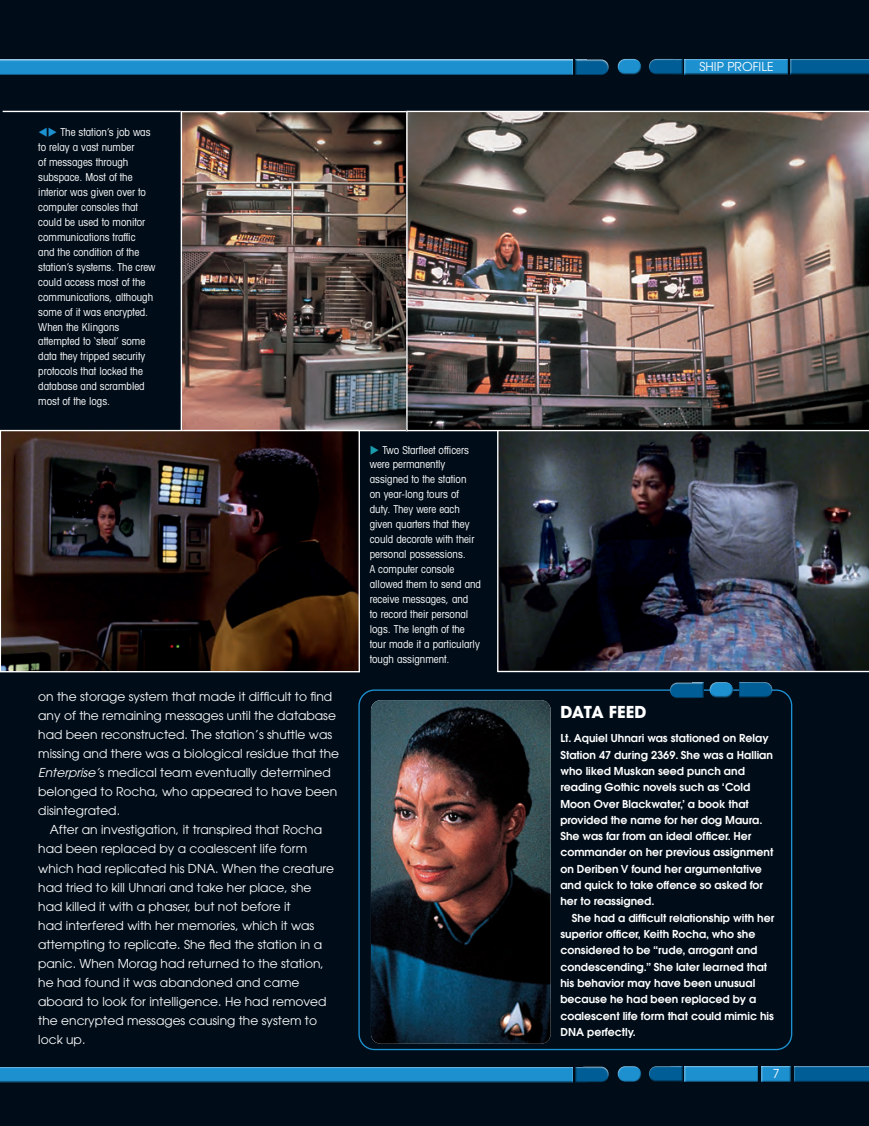
<style>
.page{position:relative;width:869px;height:1126px;background:#fff}
.page>*{position:absolute;margin:0;border:0;box-sizing:border-box;transform-origin:0 0}
.t1{font:700 16.28px "Avant Garde";letter-spacing:-.01em;color:#fff}
.t2{font:12.25px/19.1px "Avant Garde LT";color:#fff}
.t3{font:12.25px "Avant Garde";color:#fff}
.t4{font:condensed 10.85px/14.9px "Avant Garde LT";color:#fff}
.t5{font:600 10.85px/16.3px "Avant Garde";color:#fff}
.s1{color:#1d90d0}
.s2{font-style:italic}
.s3{color:#1a9cac}
</style>
<div class="page">
<div style="left:0;top:0;width:868px;height:1126px;background:#000d19"></div>
<div style="left:647px;top:58px;width:36px;height:17px;background:#231f20;opacity:.75"></div>
<div style="left:647px;top:1065px;width:36px;height:17px;background:#231f20;opacity:.75"></div>
<div style="left:574px;top:59px;width:36px;height:16px;background:#231f20;opacity:.75"></div>
<div style="left:574px;top:1066px;width:36px;height:17px;background:#231f20;opacity:.75"></div>
<div style="left:683px;top:58px;width:106px;height:17px;background:#231f20;opacity:.75"></div>
<div style="left:683px;top:1065px;width:76px;height:17px;background:#231f20;opacity:.75"></div>
<div style="left:760px;top:1065px;width:32px;height:17px;background:#231f20;opacity:.75"></div>
<div style="left:0;top:59px;width:573px;height:16px;background:#231f20;opacity:.75"></div>
<div style="left:0;top:1066px;width:573px;height:17px;background:#231f20;opacity:.75"></div>
<div style="left:788px;top:58px;width:80px;height:17px;background:#231f20;opacity:.75"></div>
<div style="left:792px;top:1065px;width:76px;height:17px;background:#231f20;opacity:.75"></div>
<div style="left:616px;top:57px;width:26px;height:14px;background:#fff;opacity:.75"></div>
<div style="left:616px;top:61px;width:27px;height:14px;background:#231f20;opacity:.75"></div>
<div style="left:616px;top:1064px;width:26px;height:14px;background:#fff;opacity:.75"></div>
<div style="left:616px;top:1068px;width:27px;height:14px;background:#231f20;opacity:.75"></div>
<img style="left:497px;top:431px;width:371px;height:241px">
<img style="left:183px;top:113px;width:222px;height:316px">
<div style="left:181px;top:111px;width:226px;height:320px;border:1px solid #fff"></div>
<img style="left:406px;top:111px;width:462px;height:320px">
<img style="left:371px;top:700px;width:179px;height:344px">
<hr style="left:3px;top:111px;width:178px;height:1px;background:#fff">
<div style="left:737px;top:681px;width:36px;height:17px;background:#231f20;opacity:.75"></div>
<div style="left:668px;top:682px;width:36px;height:17px;background:#231f20;opacity:.75"></div>
<div style="left:708px;top:680px;width:26px;height:14px;background:#fff;opacity:.75"></div>
<div style="left:708px;top:684px;width:27px;height:14px;background:#231f20;opacity:.75"></div>
<img style="left:2px;top:432px;width:356px;height:238px">
<div style="left:0;top:430px;width:360px;height:242px;border:1px solid #fff"></div>
<p class="t4" style="left:38px;top:125px;width:119px"><span class="s1">▼◆</span> The station’s job was to relay a vast number<br>of messages through subspace. Most of the interior was given over to computer consoles that could be used to monitor communications traffic<br>and the condition of the station’s systems. The crew could access most of the communications, although some of it was encrypted.<br>When the Klingons attempted to ‘steal’ some data they tripped security protocols that locked the database and scrambled most of the logs.</p>
<p class="t2" style="left:38px;top:687px;width:302px">on the storage system that made it difficult to find any of the remaining messages until the database had been reconstructed. The station’s shuttle was missing and there was a biological residue that the <span class="s2">Enterprise’</span>s medical team eventually determined belonged to Rocha, who appeared to have been disintegrated.</p>
<p class="t2" style="left:38px;top:820px;width:297px;text-indent:12px">After an investigation, it transpired that Rocha had been replaced by a coalescent life form which had replicated his DNA. When the creature had tried to kill Uhnari and take her place, she had killed it with a phaser, but not before it<br>had interfered with her memories, which it was attempting to replicate. She fled the station in a panic. When Morag had returned to the station, he had found it was abandoned and came aboard to look for intelligence. He had removed the encrypted messages causing the system to lock up.</p>
<p class="t4" style="left:369px;top:442px;width:113px"><span class="s3">◆</span> Two Starfleet officers were permanently assigned to the station<br>on year-long tours of duty. They were each given quarters that they could decorate with their personal possessions.<br>A computer console allowed them to send and receive messages, and<br>to record their personal logs. The length of the tour made it a particularly tough assignment.</p>
<p class="t3" style="left:699px;top:60px;width:76px">SHIP PROFILE</p>
<h1 class="t1" style="left:560px;top:701px;width:88px">DATA FEED</h1>
<p class="t5" style="left:560px;top:730px;width:214px">Lt. Aquiel Uhnari was stationed on Relay Station 47 during 2369. She was a Hallian who liked Muskan seed punch and reading Gothic novels such as ‘Cold Moon Over Blackwater,’ a book that provided the name for her dog Maura.<br>She was far from an ideal officer. Her commander on her previous assignment on Deriben V found her argumentative and quick to take offence so asked for her to reassigned.</p>
<p class="t5" style="left:560px;top:909px;width:215px;text-indent:12px">She had a difficult relationship with her superior officer, Keith Rocha, who she considered to be “rude, arrogant and condescending.” She later learned that his behavior may have been unusual because he had been replaced by a coalescent life form that could mimic his DNA perfectly.</p>
<p class="t3" style="left:772px;top:1067px;width:8px">7</p>
</div>
